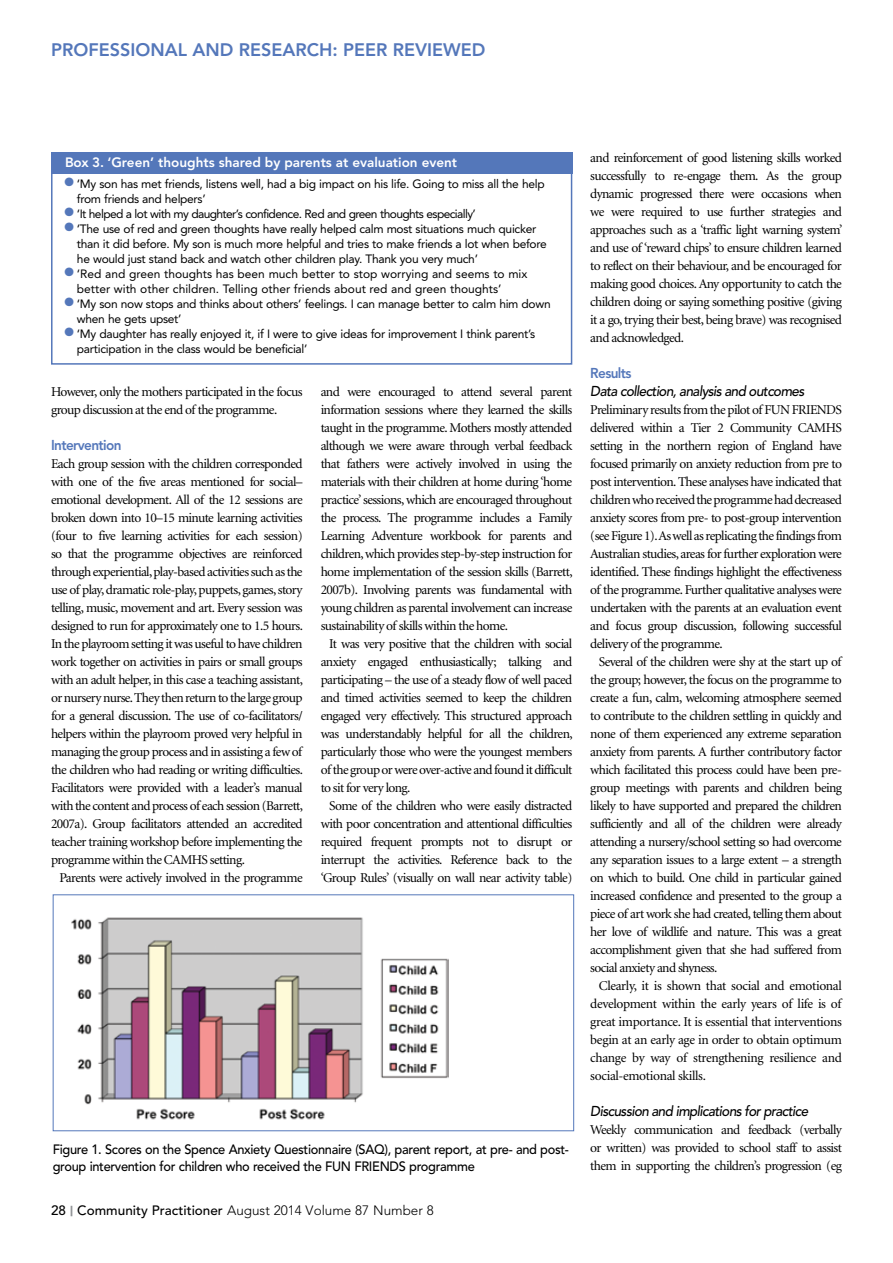
<style>
.page{position:relative;width:893px;height:1263px;background:#fff}
.page>*{position:absolute;margin:0;border:0;box-sizing:border-box;transform-origin:0 0}
.t1{font:800 18px "Avenir";color:#5477ba}
.t2{font:italic 500 14.25px "Avenir";letter-spacing:-.045em;color:#000;scale:.95 1}
.t3{font:800 14.25px "Avenir";letter-spacing:-.045em;color:#5477ba;scale:.95 1}
.t4{font:13.5px/18px "Minion";letter-spacing:-.045em;color:#000;text-align:justify}
.t5{font:500 13.5px/16.5px "Avenir";letter-spacing:-.025em;color:#000;scale:.95 1}
.t6{font:800 13.5px "Avenir";color:#fff}
.t7{font:300 13.5px "Avenir";color:#000}
.t8{font:12px/15px "Avenir";letter-spacing:-.025em;color:#000}
.t9{font:12px/15px "Avenir";color:#000}
.t10{font:12px "Avenir";letter-spacing:-.05em;color:#000}
.s1{color:#5477ba}
.s2{font-weight:500}
.s3{font-weight:900;color:#939598}
</style>
<div class="page">
<div style="left:53px;top:894px;width:521px;height:237px;border:1px solid #5477ba"></div>
<img style="left:71px;top:917px;width:378px;height:203px">
<div style="left:51px;top:166px;width:521px;height:199px;border:2px solid #5477ba"></div>
<div style="left:51px;top:152px;width:521px;height:21px;background:#5477ba"></div>
<h1 class="t1" style="left:51px;top:39px;width:436px">PROFESSIONAL AND RESEARCH: PEER REVIEWED</h1>
<p class="t6" style="left:65px;top:155px;width:394px">Box 3. ‘Green’ thoughts shared by parents at evaluation event</p>
<p class="t8" style="left:77px;top:176px;width:469px;text-indent:-12px"><span class="s1">●</span> ‘My son has met friends, listens well, had a big impact on his life. Going to miss all the help from friends and helpers’</p>
<p class="t10" style="left:65px;top:206px;width:413px"><span class="s1">●</span> ‘It helped a lot with my daughter’s confidence. Red and green thoughts especially’</p>
<p class="t8" style="left:77px;top:221px;width:471px;text-indent:-12px"><span class="s1">●</span> ‘The use of red and green thoughts have really helped calm most situations much quicker than it did before. My son is much more helpful and tries to make friends a lot when before he would just stand back and watch other children play. Thank you very much’</p>
<p class="t9" style="left:77px;top:266px;width:452px;text-indent:-12px"><span class="s1">●</span> ‘Red and green thoughts has been much better to stop worrying and seems to mix better with other children. Telling other friends about red and green thoughts’</p>
<p class="t8" style="left:77px;top:296px;width:475px;text-indent:-12px"><span class="s1">●</span> ‘My son now stops and thinks about others’ feelings. I can manage better to calm him down when he gets upset’</p>
<p class="t8" style="left:77px;top:326px;width:460px;text-indent:-12px"><span class="s1">●</span> ‘My daughter has really enjoyed it, if I were to give ideas for improvement I think parent’s participation in the class would be beneficial’</p>
<p class="t4" style="left:51px;top:383px;width:253px">However, only the mothers participated in the focus group discussion at the end of the programme.</p>
<p class="t3" style="left:51px;top:437px;width:76px">Intervention</p>
<p class="t4" style="left:51px;top:455px;width:254px">Each group session with the children corresponded with one of the five areas mentioned for social– emotional development. All of the 12 sessions are broken down into 10–15 minute learning activities (four to five learning activities for each session) so that the programme objectives are reinforced through experiential, play-based activities such as the use of play, dramatic role-play, puppets, games, story telling, music, movement and art. Every session was designed to run for approximately one to 1.5 hours.<br>In the playroom setting it was useful to have children work together on activities in pairs or small groups with an adult helper, in this case a teaching assistant, or nursery nurse. They then return to the large group for a general discussion. The use of co-facilitators/ helpers within the playroom proved very helpful in managing the group process and in assisting a few of the children who had reading or writing difficulties.<br>Facilitators were provided with a leader’s manual with the content and process of each session (Barrett, 2007a). Group facilitators attended an accredited teacher training workshop before implementing the programme within the CAMHS setting.</p>
<p class="t4" style="left:60px;top:869px;width:245px">Parents were actively involved in the programme</p>
<p class="t4" style="left:321px;top:383px;width:253px">and were encouraged to attend several parent information sessions where they learned the skills taught in the programme. Mothers mostly attended although we were aware through verbal feedback that fathers were actively involved in using the materials with their children at home during ‘home practice’ sessions, which are encouraged throughout the process. The programme includes a Family Learning Adventure workbook for parents and children, which provides step-by-step instruction for home implementation of the session skills (Barrett, 2007b). Involving parents was fundamental with young children as parental involvement can increase sustainability of skills within the home.</p>
<p class="t4" style="left:321px;top:635px;width:253px;text-indent:9px">It was very positive that the children with social anxiety engaged enthusiastically; talking and participating – the use of a steady flow of well paced and timed activities seemed to keep the children engaged very effectively. This structured approach was understandably helpful for all the children, particularly those who were the youngest members of the group or were over-active and found it difficult to sit for very long.</p>
<p class="t4" style="left:321px;top:797px;width:253px;text-indent:9px">Some of the children who were easily distracted with poor concentration and attentional difficulties required frequent prompts not to disrupt or interrupt the activities. Reference back to the ‘Group Rules’ (visually on wall near activity table)</p>
<p class="t5" style="left:53px;top:1142px;width:545px">Figure 1. Scores on the Spence Anxiety Questionnaire (SAQ), parent report, at pre- and post&shy;group intervention for children who received the Fun FRIENDS programme</p>
<p class="t7" style="left:51px;top:1202px;width:384px"><span class="s2">28</span> <span class="s3">|</span> <span class="s2">Community Practitioner</span> August 2014 Volume 87 Number 8</p>
<p class="t4" style="left:590px;top:149px;width:254px">and reinforcement of good listening skills worked successfully to re-engage them. As the group dynamic progressed there were occasions when we were required to use further strategies and approaches such as a ‘traffic light warning system’ and use of ‘reward chips’ to ensure children learned to reflect on their behaviour, and be encouraged for making good choices. Any opportunity to catch the children doing or saying something positive (giving it a go, trying their best, being brave) was recognised and acknowledged.</p>
<p class="t3" style="left:590px;top:365px;width:45px">Results</p>
<p class="t2" style="left:590px;top:383px;width:227px">Data collection, analysis and outcomes</p>
<p class="t4" style="left:590px;top:401px;width:253px">Preliminary results from the pilot of FUN FRIENDS delivered within a Tier 2 Community CAMHS setting in the northern region of England have focused primarily on anxiety reduction from pre to post intervention. These analyses have indicated that children who received the programme had decreased anxiety scores from pre- to post-group intervention (see Figure 1). As well as replicating the findings from Australian studies, areas for further exploration were identified. These findings highlight the effectiveness of the programme. Further qualitative analyses were undertaken with the parents at an evaluation event and focus group discussion, following successful delivery of the programme.</p>
<p class="t4" style="left:590px;top:653px;width:253px;text-indent:9px">Several of the children were shy at the start up of the group; however, the focus on the programme to create a fun, calm, welcoming atmosphere seemed to contribute to the children settling in quickly and none of them experienced any extreme separation anxiety from parents. A further contributory factor which facilitated this process could have been pre&shy;group meetings with parents and children being likely to have supported and prepared the children sufficiently and all of the children were already attending a nursery/school setting so had overcome any separation issues to a large extent – a strength on which to build. One child in particular gained increased confidence and presented to the group a piece of art work she had created, telling them about her love of wildlife and nature. This was a great accomplishment given that she had suffered from social anxiety and shyness.</p>
<p class="t4" style="left:590px;top:977px;width:253px;text-indent:9px">Clearly, it is shown that social and emotional development within the early years of life is of great importance. It is essential that interventions begin at an early age in order to obtain optimum change by way of strengthening resilience and social-emotional skills.</p>
<p class="t2" style="left:590px;top:1103px;width:231px">Discussion and implications for practice</p>
<p class="t4" style="left:590px;top:1121px;width:253px">Weekly communication and feedback (verbally or written) was provided to school staff to assist them in supporting the children’s progression (eg</p>
</div>
